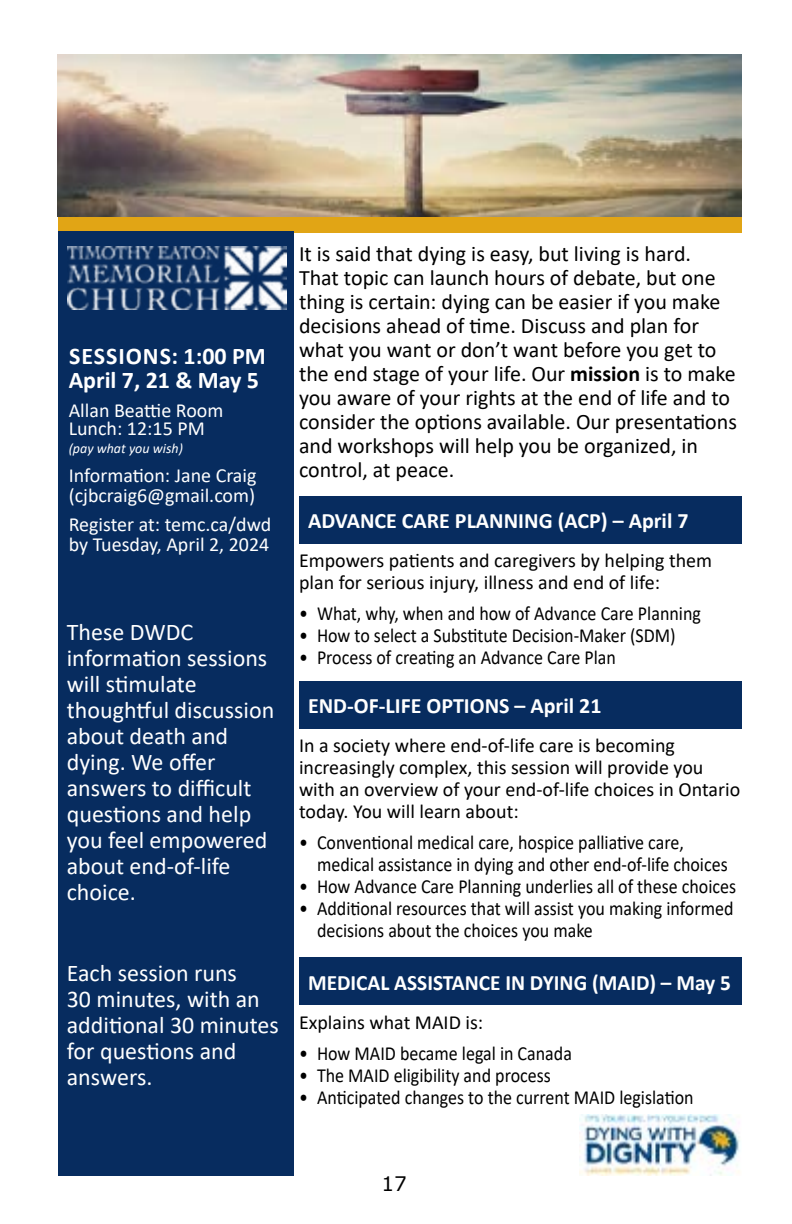
<style>
.page{position:relative;width:792px;height:1224px;background:#fff}
.page>*{position:absolute;margin:0;border:0;box-sizing:border-box;transform-origin:0 0}
.t1{font:24px/26px "Calibri";color:#fff}
.t2{font:700 24px/24px "Calibri";color:#fff}
.t3{font:22px/24px "Calibri";color:#000}
.t4{font:700 22px "Calibri";color:#fff}
.t5{font:20px/22px "Calibri";color:#000;scale:.9 1}
.t6{font:20px/22px "Calibri";color:#000}
.t7{font:20px/20px "Calibri";color:#fff}
.t8{font:20px "Verdana";color:#000}
.t9{font:italic 14px "Calibri";color:#fff}
.s1{font-weight:700}
</style>
<div class="page">
<div style="left:58px;top:55px;width:684px;height:178px;background:#e1a515"></div>
<img style="left:58px;top:55px;width:684px;height:162px">
<img style="left:580px;top:1114px;width:160px;height:62px">
<div style="left:58px;top:231px;width:235px;height:945px;background:#072c5f"></div>
<img style="left:68px;top:247px;width:219px;height:62px">
<div style="left:299px;top:496px;width:443px;height:48px;background:#072c5f"></div>
<div style="left:299px;top:681px;width:443px;height:48px;background:#072c5f"></div>
<div style="left:299px;top:958px;width:443px;height:47px;background:#072c5f"></div>
<p class="t3" style="left:299px;top:241px;width:440px">It is said that dying is easy, but living is hard.<br>That topic can launch hours of debate, but one thing is certain: dying can be easier if you make decisions ahead of time. Discuss and plan for what you want or don’t want before you get to the end stage of your life. Our <span class="s1">mission</span> is to make you aware of your rights at the end of life and to consider the options available. Our presentations and workshops will help you be organized, in control, at peace.</p>
<p class="t2" style="left:69px;top:344px;width:199px">SESSIONS: 1:00 PM<br>April 7, 21 &amp; May 5</p>
<p class="t7" style="left:69px;top:401px;width:156px;line-height:18px">Allan Beattie Room<br>Lunch: 12:15 PM</p>
<p class="t9" style="left:69px;top:439px;width:116px">(pay what you wish)</p>
<p class="t7" style="left:69px;top:465px;width:189px">Information: Jane Craig (cjbcraig6@gmail.com)</p>
<p class="t7" style="left:69px;top:514px;width:204px">Register at: temc.ca/dwd by Tuesday, April 2, 2024</p>
<p class="t4" style="left:308px;top:505px;width:382px">ADVANCE CARE PLANNING (ACP) – April 7</p>
<p class="t6" style="left:299px;top:549px;width:415px">Empowers patients and caregivers by helping them plan for serious injury, illness and end of life:</p>
<p class="t5" style="left:299px;top:602px;width:448px">• What, why, when and how of Advance Care Planning</p>
<p class="t5" style="left:299px;top:624px;width:420px">• How to select a Substitute Decision-Maker (SDM)</p>
<p class="t5" style="left:299px;top:646px;width:354px">• Process of creating an Advance Care Plan</p>
<p class="t4" style="left:308px;top:690px;width:295px">END-OF-LIFE OPTIONS – April 21</p>
<p class="t6" style="left:299px;top:734px;width:443px">In a society where end-of-life care is becoming increasingly complex, this session will provide you with an overview of your end-of-life choices in Ontario today. You will learn about:</p>
<p class="t5" style="left:317px;top:831px;width:458px;text-indent:-18px">• Conventional medical care, hospice palliative care, medical assistance in dying and other end-of-life choices</p>
<p class="t5" style="left:299px;top:875px;width:487px">• How Advance Care Planning underlies all of these choices</p>
<p class="t5" style="left:317px;top:897px;width:464px;text-indent:-18px">• Additional resources that will assist you making informed decisions about the choices you make</p>
<p class="t4" style="left:308px;top:967px;width:424px">MEDICAL ASSISTANCE IN DYING (MAID) – May 5</p>
<p class="t6" style="left:299px;top:1010px;width:186px">Explains what MAID is:</p>
<p class="t5" style="left:299px;top:1041px;width:305px">• How MAID became legal in Canada</p>
<p class="t5" style="left:299px;top:1063px;width:281px">• The MAID eligibility and process</p>
<p class="t5" style="left:299px;top:1085px;width:440px">• Anticipated changes to the current MAID legislation</p>
<p class="t1" style="left:67px;top:618px;width:209px">These DWDC information sessions will stimulate thoughtful discussion about death and dying. We offer answers to difficult questions and help you feel empowered about end-of-life choice.</p>
<p class="t1" style="left:67px;top:959px;width:214px">Each session runs<br>30 minutes, with an additional 30 minutes for questions and answers.</p>
<p class="t8" style="left:382px;top:1170px;width:27px">17</p>
</div>
